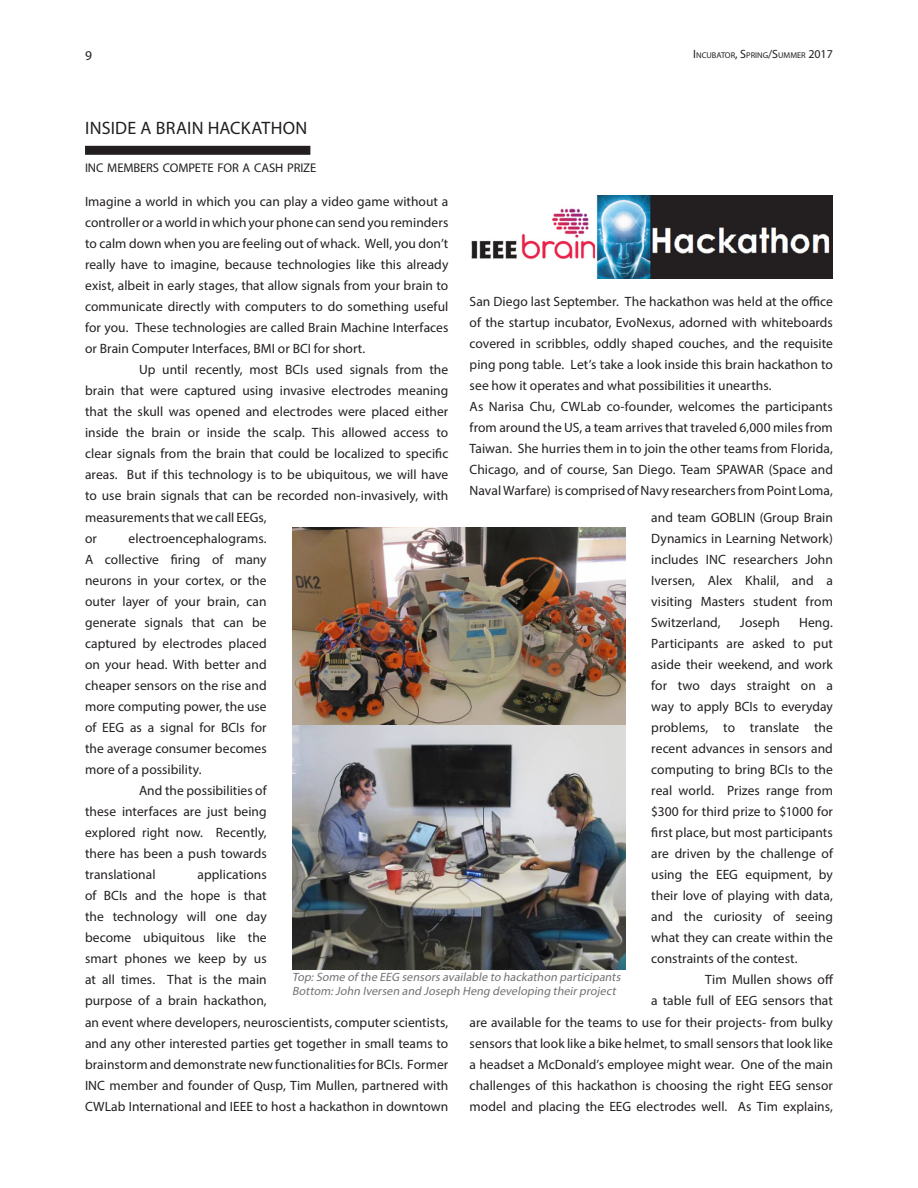
<style>
.page{position:relative;width:918px;height:1188px;background:#fff}
.page>*{position:absolute;margin:0;border:0;box-sizing:border-box;transform-origin:0 0}
.Box2_Title{font:18px "Myriad Pro";letter-spacing:.015em;color:#231f20}
.Box2_BodyText_Black{font:13.5px/21px "Myriad Pro";letter-spacing:.005em;color:#231f20;text-align:justify}
.Box2_SubTitle{font:12.6px "Myriad Pro";letter-spacing:-.005em;color:#231f20}
.Box2_BodyText_Black-2{font:italic 12px "Myriad Pro";color:#717275}
.t1{font:8.4px "Myriad Pro";color:#231f20}
.s1{font-size:12px}
</style>
<div class="page">
<img style="left:292px;top:527px;width:334px;height:198px">
<img style="left:292px;top:725px;width:334px;height:244px">
<img style="left:471px;top:196px;width:362px;height:82px">
<div style="left:85px;top:146px;width:225px;height:9px;background:#231f20"></div>
<p class="Box2_BodyText_Black" style="left:85px;top:44px;width:8px">9</p>
<p class="t1" style="left:693px;top:50px;width:141px"><span class="s1">I</span>NCUBATOR<span class="s1">, S</span>PRING<span class="s1">/S</span>UMMER <span class="s1">2017</span></p>
<p class="Box2_Title" style="left:85px;top:117px;width:224px">INSIDE A BRAIN HACKATHON</p>
<p class="Box2_SubTitle" style="left:85px;top:160px;width:233px">INC MEMBERS COMPETE FOR A CASH PRIZE</p>
<p class="Box2_BodyText_Black" style="left:85px;top:190px;width:365px">Imagine a world in which you can play a video game without a controller or a world in which your phone can send you reminders to calm down when you are feeling out of whack. Well, you don’t really have to imagine, because technologies like this already exist, albeit in early stages, that allow signals from your brain to communicate directly with computers to do something useful for you. These technologies are called Brain Machine Interfaces or Brain Computer Interfaces, BMI or BCI for short.</p>
<p class="Box2_BodyText_Black" style="left:85px;top:358px;width:365px;text-align:left;text-indent:54px">Up until recently, most BCIs used signals from the brain that were captured using invasive electrodes meaning that the skull was opened and electrodes were placed either inside the brain or inside the scalp. This allowed access to clear signals from the brain that could be localized to specific areas. But if this technology is to be ubiquitous, we will have to use brain signals that can be recorded non-invasively, with measurements that we call EEGs,<br>or</p>
<p class="Box2_BodyText_Black" style="left:470px;top:291px;width:365px">San Diego last September. The hackathon was held at the office of the startup incubator, EvoNexus, adorned with whiteboards covered in scribbles, oddly shaped couches, and the requisite ping pong table. Let’s take a look inside this brain hackathon to see how it operates and what possibilities it unearths.</p>
<p class="Box2_BodyText_Black" style="left:470px;top:396px;width:365px">As Narisa Chu, CWLab co-founder, welcomes the participants from around the US, a team arrives that traveled 6,000 miles from Taiwan. She hurries them in to join the other teams from Florida, Chicago, and of course, San Diego. Team SPAWAR (Space and Naval Warfare) is comprised of Navy researchers from Point Loma,</p>
<p class="Box2_BodyText_Black" style="left:651px;top:506px;width:183px">and team GOBLIN (Group Brain Dynamics in Learning Network) includes INC researchers John Iversen, Alex Khalil, and a visiting Masters student from Switzerland,</p>
<p class="Box2_BodyText_Black" style="left:85px;top:527px;width:183px;text-indent:44px">electroencephalograms.<br>A collective firing of many neurons in your cortex, or the outer layer of your brain, can generate signals that can be captured by electrodes placed on your head. With better and cheaper sensors on the rise and more computing power, the use of EEG as a signal for BCIs for the average consumer becomes more of a possibility.</p>
<p class="Box2_BodyText_Black" style="left:85px;top:779px;width:183px;text-indent:54px">And the possibilities of these interfaces are just being explored right now. Recently, there has been a push towards translational</p>
<p class="Box2_BodyText_Black" style="left:740px;top:611px;width:42px">Joseph</p>
<p class="Box2_BodyText_Black" style="left:651px;top:611px;width:183px;text-indent:148px">Heng.<br>Participants are asked to put aside their weekend, and work for two days straight on a way to apply BCIs to everyday problems, to translate the recent advances in sensors and computing to bring BCIs to the real world. Prizes range from $300 for third prize to $1000 for first place, but most participants are driven by the challenge of using the EEG equipment, by their love of playing with data, and the curiosity of seeing what they can create within the constraints of the contest.</p>
<p class="Box2_BodyText_Black" style="left:470px;top:968px;width:365px;text-align:right">Tim Mullen shows off<br>a table full of EEG sensors that<br>are available for the teams to use for their projects- from bulky sensors that look like a bike helmet, to small sensors that look like a headset a McDonald’s employee might wear. One of the main challenges of this hackathon is choosing the right EEG sensor model and placing the EEG electrodes well. As Tim explains,</p>
<p class="Box2_BodyText_Black" style="left:85px;top:863px;width:183px;text-indent:112px">applications of BCIs and the hope is that the technology will one day become ubiquitous like the smart phones we keep by us at all times. That is the main purpose of a brain hackathon,</p>
<p class="Box2_BodyText_Black-2" style="left:292px;top:970px;width:332px">Top:Some of the EEG sensors available to hackathon participants</p>
<p class="Box2_BodyText_Black-2" style="left:292px;top:983px;width:328px">Bottom:John Iversen and Joseph Heng developing theirproject</p>
<p class="Box2_BodyText_Black" style="left:85px;top:1011px;width:365px">an event where developers, neuroscientists, computer scientists, and any other interested parties get together in small teams to brainstorm and demonstrate new functionalities for BCIs. Former INC member and founder of Qusp, Tim Mullen, partnered with CWLab International and IEEE to host a hackathon in downtown</p>
</div>
